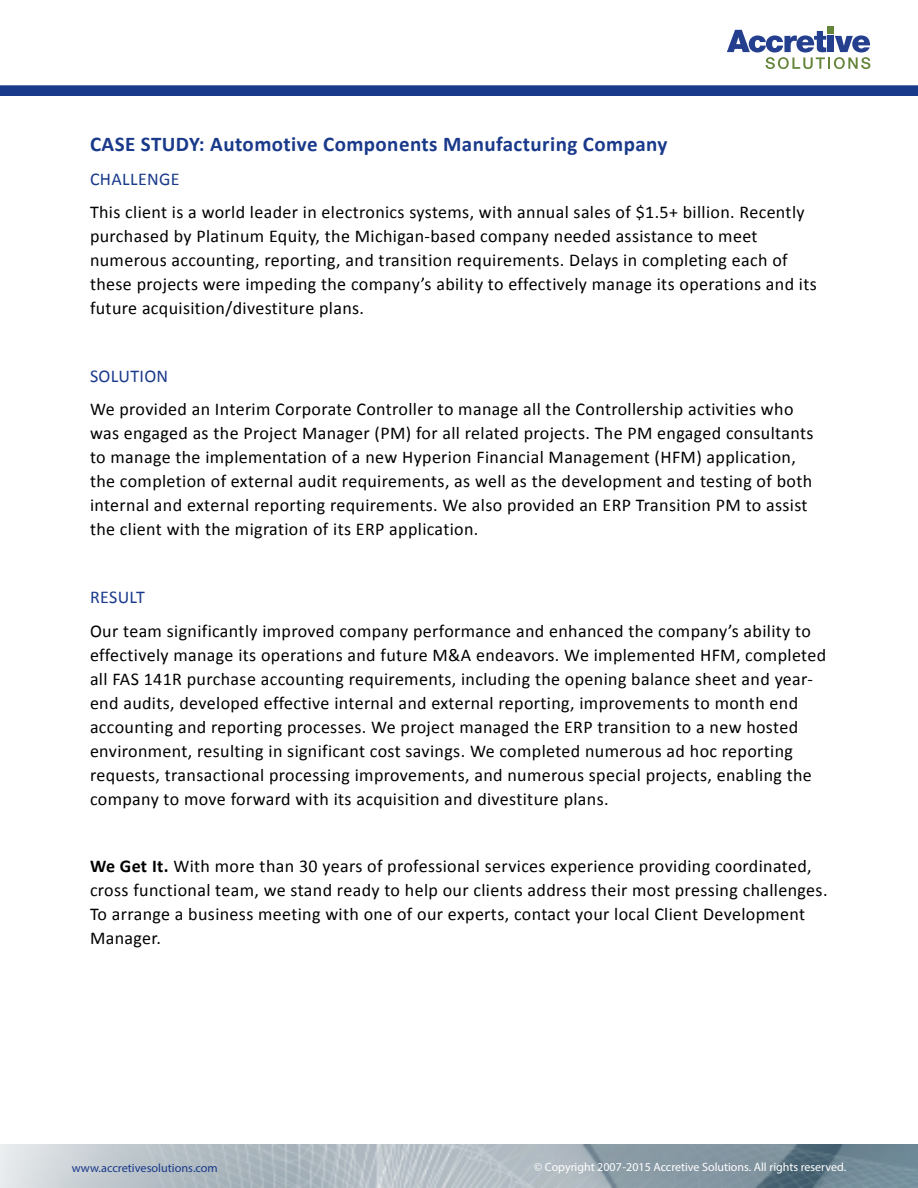
<style>
.page{position:relative;width:918px;height:1188px;background:#fff}
.page>*{position:absolute;margin:0;border:0;box-sizing:border-box;transform-origin:0 0}
.t1{font:700 21px "Calibri";letter-spacing:.02em;color:#19398a}
.t2{font:18px/24px "Calibri";letter-spacing:.02em;color:#000}
.t3{font:18px "Calibri";letter-spacing:.02em;color:#19398a}
.t4{font:12px "Myriad Pro";color:#fff}
.t5{font:12px "Myriad Pro";color:#19398a}
.s1{font-weight:700}
</style>
<div class="page">
<img style="left:0;top:1145px;width:918px;height:43px">
<svg style="left:727px;top:30px;width:143px;height:39px"></svg>
<div style="left:828px;top:26px;width:6px;height:8px;background:#648439"></div>
<div style="left:0;top:85px;width:918px;height:11px;background:#19398a"></div>
<p class="t1" style="left:90px;top:130px;width:579px">CASE STUDY: Automotive Components Manufacturing Company</p>
<p class="t3" style="left:90px;top:167px;width:91px">CHALLENGE</p>
<p class="t2" style="left:90px;top:200px;width:728px">This client is a world leader in electronics systems, with annual sales of $1.5+ billion. Recently purchased by Platinum Equity, the Michigan-based company needed assistance to meet numerous accounting, reporting, and transition requirements. Delays in completing each of these projects were impeding the company’s ability to effectively manage its operations and its future acquisition/divestiture plans.</p>
<p class="t3" style="left:90px;top:364px;width:80px">SOLUTION</p>
<p class="t2" style="left:90px;top:398px;width:725px">We provided an Interim Corporate Controller to manage all the Controllership activities who was engaged as the Project Manager (PM) for all related projects. The PM engaged consultants to manage the implementation of a new Hyperion Financial Management (HFM) application, the completion of external audit requirements, as well as the development and testing of both internal and external reporting requirements. We also provided an ERP Transition PM to assist the client with the migration of its ERP application.</p>
<p class="t3" style="left:90px;top:586px;width:57px">RESULT</p>
<p class="t2" style="left:90px;top:619px;width:738px">Our team significantly improved company performance and enhanced the company’s ability to effectively manage its operations and future M&amp;A endeavors. We implemented HFM, completed all FAS 141R purchase accounting requirements, including the opening balance sheet and year&shy;end audits, developed effective internal and external reporting, improvements to month end accounting and reporting processes. We project managed the ERP transition to a new hosted environment, resulting in significant cost savings. We completed numerous ad hoc reporting requests, transactional processing improvements, and numerous special projects, enabling the company to move forward with its acquisition and divestiture plans.</p>
<p class="t2" style="left:90px;top:854px;width:739px"><span class="s1">We Get It.</span> With more than 30 years of professional services experience providing coordinated, cross functional team, we stand ready to help our clients address their most pressing challenges.<br>To arrange a business meeting with one of our experts, contact your local Client Development Manager.</p>
<p class="t5" style="left:72px;top:1161px;width:148px">www.accretivesolutions.com</p>
<p class="t4" style="left:534px;top:1160px;width:314px">© Copyright 2007-2015 Accretive Solutions. All rights reserved.</p>
</div>
